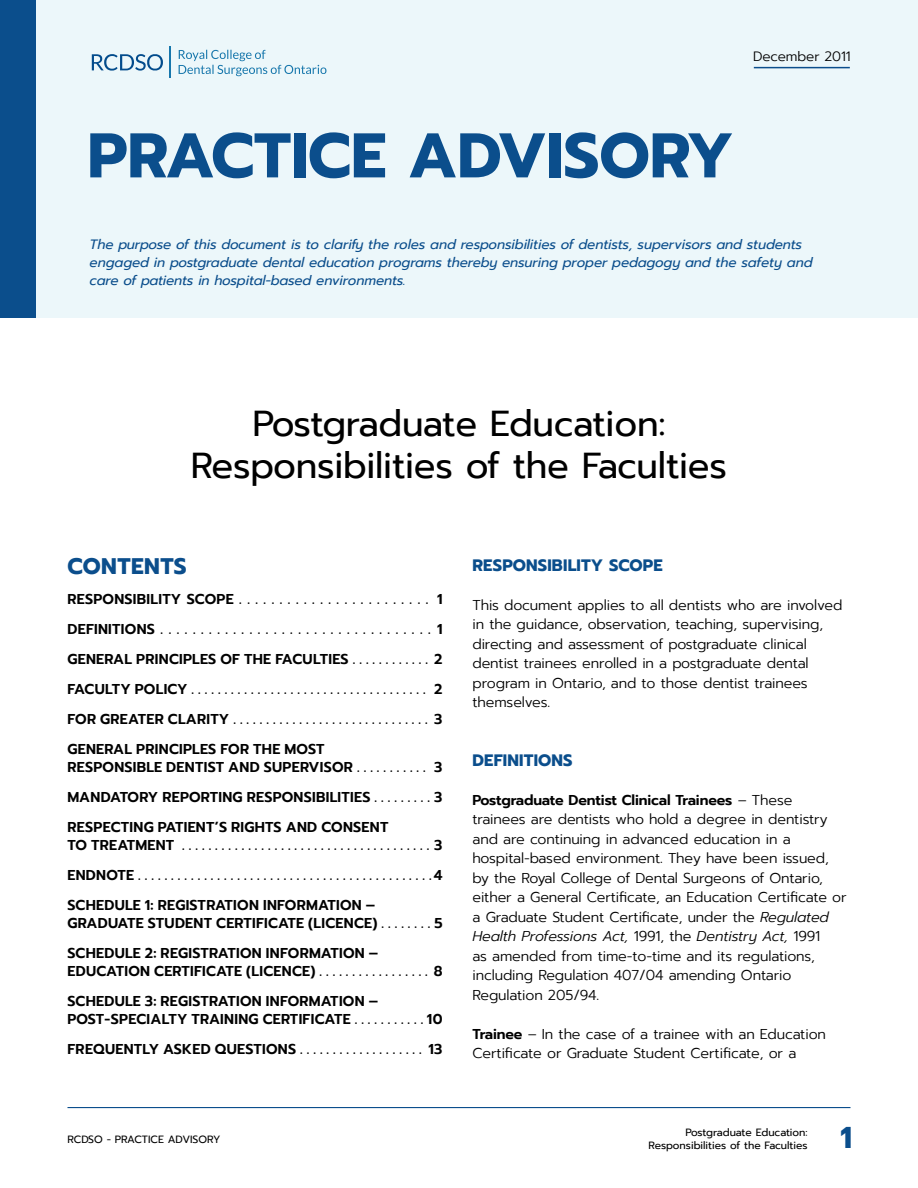
<style>
.page{position:relative;width:918px;height:1188px;background:#fff}
.page>*{position:absolute;margin:0;border:0;box-sizing:border-box;transform-origin:0 0}
.t1{font:700 63px "Prompt";color:#0b4e8c}
.t2{font:36px/42px "Prompt";letter-spacing:-.01em;color:#000;text-align:center}
.t3{font:700 30px "Prompt";color:#0b4e8c}
.t4{font:700 22.5px "Prompt";letter-spacing:.02em;color:#0b4e8c}
.t5{font:700 16.5px "Prompt";letter-spacing:.01em;color:#0b4e8c}
.t6{font:300 14.25px/19.5px "Prompt";letter-spacing:-.01em;color:#000}
.t7{font:600 14.25px/30px "Prompt";letter-spacing:.02em;color:#000}
.t8{font:italic 13.5px/18px "Prompt";letter-spacing:-.01em;color:#0b4e8c}
.t9{font:300 13.5px "Prompt";letter-spacing:-.01em;color:#000}
.t10{font:10.5px/12.6px "Prompt";color:#000;text-align:right}
.s1{font-weight:600}
.s2{font-style:italic}
</style>
<div class="page">
<hr style="left:68px;top:1107px;width:782px;height:1px;background:#0b4e8c">
<div style="left:0;top:0;width:918px;height:317px;background:#ecf7fa"></div>
<div style="left:0;top:0;width:36px;height:317px;background:#0b4e8c"></div>
<svg style="left:179px;top:50px;width:147px;height:26px"></svg>
<hr style="left:169px;top:47px;width:1px;height:31px;background:#1777ac">
<svg style="left:92px;top:54px;width:71px;height:17px"></svg>
<hr style="left:754px;top:67px;width:96px;height:1px;background:#0b4e8c">
<p class="t9" style="left:753px;top:47px;width:99px">December 2011</p>
<h1 class="t1" style="left:87px;top:108px;width:648px">PRACTICE ADVISORY</h1>
<p class="t8" style="left:90px;top:235px;width:725px">The purpose of this document is to clarify the roles and responsibilities of dentists, supervisors and students engaged in postgraduate dental education programs thereby ensuring proper pedagogy and the safety and care of patients in hospital-based environments.</p>
<h2 class="t2" style="left:191px;top:402px;width:538px">Postgraduate Education:<br>Responsibilities of the Faculties</h2>
<h3 class="t4" style="left:68px;top:549px;width:121px">CONTENTS</h3>
<p class="t7" style="left:68px;top:584px;width:376px">RESPONSIBILITY SCOPE . . . . . . . . . . . . . . . . . . . . . . . . 1</p>
<p class="t7" style="left:68px;top:614px;width:377px">DEFINITIONS . . . . . . . . . . . . . . . . . . . . . . . . . . . . . . . . . . 1</p>
<p class="t7" style="left:68px;top:644px;width:377px;text-align:justify">GENERAL PRINCIPLES OF THE FACULTIES . . . . . . . . . . . . 2<br>FACULTY POLICY . . . . . . . . . . . . . . . . . . . . . . . . . . . . . . . . . . . . 2<br>FOR GREATER CLARITY . . . . . . . . . . . . . . . . . . . . . . . . . . . . . . 3</p>
<p class="t7" style="left:68px;top:740px;width:377px;line-height:18px">GENERAL PRINCIPLES FOR THE MOST<br>RESPONSIBLE DENTIST AND SUPERVISOR . . . . . . . . . . . 3</p>
<p class="t7" style="left:68px;top:782px;width:377px">MANDATORY REPORTING RESPONSIBILITIES . . . . . . . . . 3<br>RESPECTING PATIENT’S RIGHTS AND CONSENT</p>
<p class="t7" style="left:68px;top:830px;width:377px">TO TREATMENT . . . . . . . . . . . . . . . . . . . . . . . . . . . . . . . . . . . . . . 3<br>ENDNOTE . . . . . . . . . . . . . . . . . . . . . . . . . . . . . . . . . . . . . . . . . . . . . 4</p>
<p class="t7" style="left:68px;top:896px;width:377px;line-height:18px">SCHEDULE 1: REGISTRATION INFORMATION –<br>GRADUATE STUDENT CERTIFICATE (LICENCE) . . . . . . . . 5</p>
<p class="t7" style="left:68px;top:944px;width:377px;line-height:18px">SCHEDULE 2: REGISTRATION INFORMATION –<br>EDUCATION CERTIFICATE (LICENCE) . . . . . . . . . . . . . . . . . 8</p>
<p class="t7" style="left:68px;top:992px;width:377px;line-height:18px">SCHEDULE 3: REGISTRATION INFORMATION –<br>POST-SPECIALTY TRAINING CERTIFICATE . . . . . . . . . . . 10</p>
<p class="t7" style="left:68px;top:1034px;width:376px">FREQUENTLY ASKED QUESTIONS . . . . . . . . . . . . . . . . . . . 13</p>
<p class="t10" style="left:68px;top:1133px;width:154px">RCDSO - PRACTICE ADVISORY</p>
<h3 class="t5" style="left:472px;top:552px;width:192px">RESPONSIBILITY SCOPE</h3>
<p class="t6" style="left:472px;top:595px;width:371px">This document applies to all dentists who are involved in the guidance, observation, teaching, supervising, directing and assessment of postgraduate clinical dentist trainees enrolled in a postgraduate dental program in Ontario, and to those dentist trainees themselves.</p>
<h3 class="t5" style="left:472px;top:747px;width:102px">DEFINITIONS</h3>
<p class="t6" style="left:472px;top:790px;width:376px"><span class="s1">Postgraduate Dentist Clinical Trainees</span> – These trainees are dentists who hold a degree in dentistry and are continuing in advanced education in a hospital-based environment. They have been issued, by the Royal College of Dental Surgeons of Ontario, either a General Certificate, an Education Certificate or a Graduate Student Certificate, under the <span class="s2">Regulated Health Professions Act,</span> 1991, the <span class="s2">Dentistry Act,</span> 1991<br>as amended from time-to-time and its regulations, including Regulation 407/04 amending Ontario Regulation 205/94.</p>
<p class="t6" style="left:472px;top:1024px;width:355px"><span class="s1">Trainee</span> – In the case of a trainee with an Education<br>Certificate or Graduate Student Certificate, or a</p>
<p class="t10" style="left:649px;top:1126px;width:161px">Postgraduate Education:<br>Responsibilities of the Faculties</p>
<h3 class="t3" style="left:840px;top:1115px;width:13px">1</h3>
</div>
